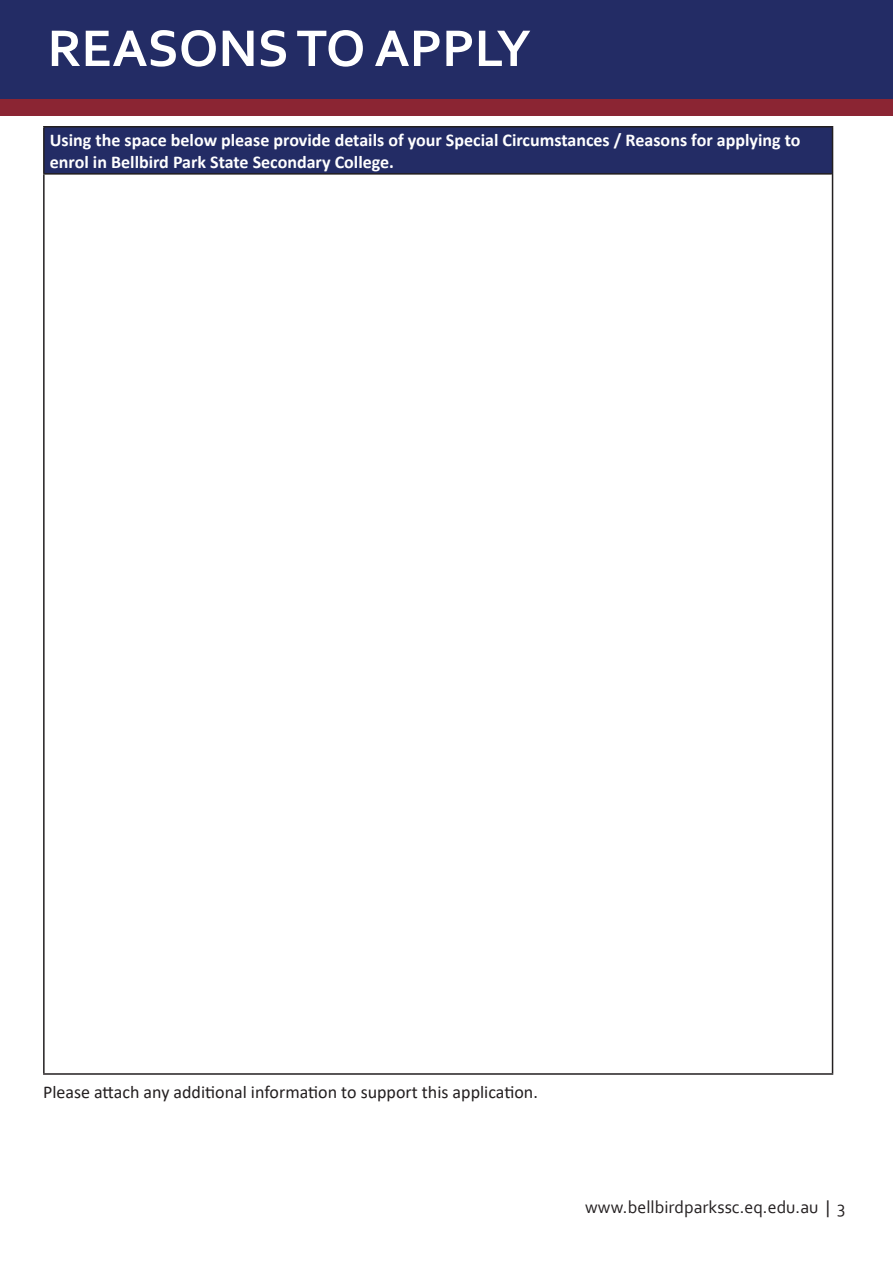
<style>
.page{position:relative;width:893px;height:1263px;background:#fff}
.page>*{position:absolute;margin:0;border:0;box-sizing:border-box;transform-origin:0 0}
.heading_white_font{font:700 54px "Corbel";color:#fff}
.t1{font:700 18px/21.6px "Calibri";color:#fff}
.t2{font:18px "Calibri";color:#231f20}
.t3{font:18px "Corbel";color:#231f20}
</style>
<div class="page">
<div style="left:0;top:71px;width:893px;height:45px;background:#8b2533"></div>
<div style="left:0;top:0;width:893px;height:98px;background:#232c65"></div>
<div style="left:44px;top:127px;width:788px;height:47px;background:#232c65"></div>
<hr style="left:832px;top:128px;width:1px;height:46px;background:#231f20">
<hr style="left:43px;top:173px;width:789px;height:2px;background:#231f20">
<hr style="left:43px;top:1073px;width:790px;height:2px;background:#231f20">
<hr style="left:43px;top:175px;width:2px;height:898px;background:#231f20">
<hr style="left:832px;top:174px;width:1px;height:899px;background:#231f20">
<hr style="left:43px;top:126px;width:790px;height:2px;background:#231f20">
<hr style="left:43px;top:128px;width:2px;height:45px;background:#231f20">
<p class="heading_white_font" style="left:48px;top:15px;width:485px">REASONS TO APPLY</p>
<p class="t1" style="left:50px;top:129px;width:752px">Using the space below please provide details of your Special Circumstances / Reasons for applying to enrol in Bellbird Park State Secondary College.</p>
<p class="t2" style="left:43px;top:1079px;width:496px">Please attach any additional information to support this application.</p>
<p class="t3" style="left:585px;top:1195px;width:262px">www.bellbirdparkssc.eq.edu.au | 3</p>
</div>
